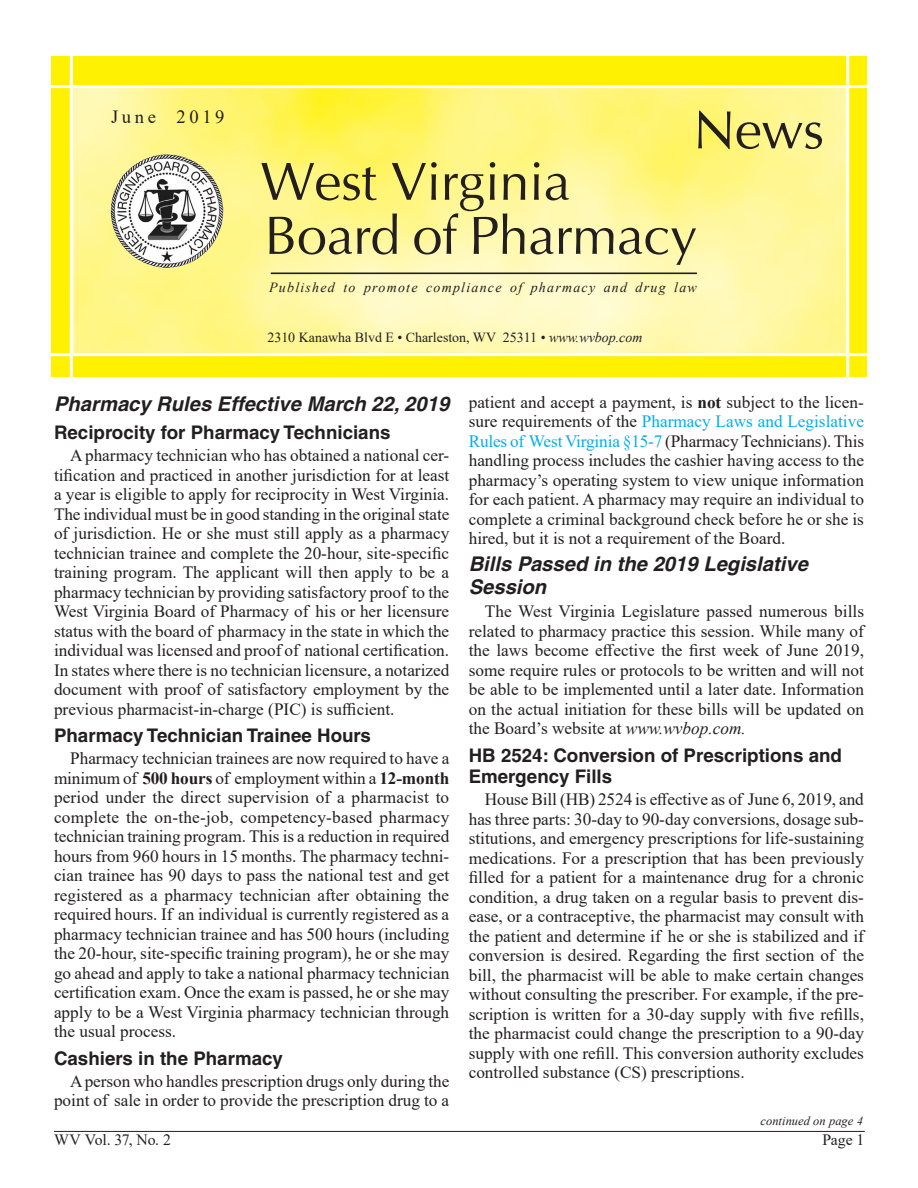
<style>
.page{position:relative;width:918px;height:1188px;background:#fff}
.page>*{position:absolute;margin:0;border:0;box-sizing:border-box;transform-origin:0 0}
.all_dent{font:54.15px "Optima";letter-spacing:-.01em;color:#231f20}
.Headline{font:italic 700 20.25px/22.5px "Helvetica";color:#231f20}
.Subhead{font:700 18.75px/21px "Helvetica";color:#231f20}
.all_dent-2{font:18.6px "Times New Roman";letter-spacing:.195em;color:#231f20}
.Body_text{font:17.25px/19.5px "Times New Roman";color:#231f20;text-align:justify}
.Page_With_Line_Head{font:15.75px "Times New Roman";letter-spacing:-.015em;color:#231f20}
.all_dent-3{font:13.95px "Times New Roman";color:#231f20}
.all_dent-4{font:italic 13.95px "Times New Roman";letter-spacing:.09em;color:#231f20}
.cont__on{font:italic 12.45px "Times New Roman";letter-spacing:.005em;color:#231f20}
.s1{font-style:italic}
.s2{font-weight:700}
.s3{color:#00aeef}
</style>
<div class="page">
<hr style="left:54px;top:1131px;width:811px;height:1px;background:#231f20">
<div style="left:51px;top:57px;width:815px;height:320px;background:#fff101"></div>
<img style="left:73px;top:88px;width:773px;height:265px">
<hr style="left:50px;top:85px;width:821px;height:3px;background:#fff">
<hr style="left:47px;top:353px;width:821px;height:3px;background:#fff">
<hr style="left:70px;top:54px;width:3px;height:323px;background:#fff">
<hr style="left:846px;top:55px;width:3px;height:323px;background:#fff">
<hr style="left:271px;top:273px;width:426px;height:1px;background:#231f20">
<img style="left:93px;top:131px;width:157px;height:147px">
<p class="all_dent-2" style="left:111px;top:104px;width:115px">June 2019</p>
<p class="all_dent" style="left:693px;top:98px;width:132px">News</p>
<p class="all_dent" style="left:261px;top:149px;width:311px">West Virginia</p>
<p class="all_dent" style="left:264px;top:204px;width:434px">Board of Pharmacy</p>
<p class="all_dent-4" style="left:269px;top:278px;width:429px">Published to promote compliance of pharmacy and drug law</p>
<p class="all_dent-3" style="left:267px;top:328px;width:377px">2310 Kanawha Blvd E • Charleston, WV 25311 • <span class="s1">www.wvbop.com</span></p>
<p class="Headline" style="left:54px;top:393px;width:397px">Pharmacy Rules Effective March 22, 2019</p>
<p class="Subhead" style="left:54px;top:422px;width:338px">Reciprocity for Pharmacy Technicians</p>
<p class="Body_text" style="left:54px;top:445px;width:397px;text-indent:16px">A pharmacy technician who has obtained a national cer&shy;tification and practiced in another jurisdiction for at least a year is eligible to apply for reciprocity in West Virginia.<br>The individual must be in good standing in the original state of jurisdiction. He or she must still apply as a pharmacy technician trainee and complete the 20-hour, site-specific training program. The applicant will then apply to be a pharmacy technician by providing satisfactory proof to the West Virginia Board of Pharmacy of his or her licensure status with the board of pharmacy in the state in which the individual was licensed and proof of national certification.<br>In states where there is no technician licensure, a notarized document with proof of satisfactory employment by the previous pharmacist-in-charge (PIC) is sufficient.</p>
<p class="Subhead" style="left:54px;top:725px;width:319px">Pharmacy Technician Trainee Hours</p>
<p class="Body_text" style="left:54px;top:748px;width:397px;text-indent:16px">Pharmacy technician trainees are now required to have a minimum of <span class="s2">500 hours</span> of employment within a <span class="s2">12-month </span>period under the direct supervision of a pharmacist to complete the on-the-job, competency-based pharmacy technician training program. This is a reduction in required hours from 960 hours in 15 months. The pharmacy techni&shy;cian trainee has 90 days to pass the national test and get registered as a pharmacy technician after obtaining the required hours. If an individual is currently registered as a pharmacy technician trainee and has 500 hours (including the 20-hour, site-specific training program), he or she may go ahead and apply to take a national pharmacy technician certification exam. Once the exam is passed, he or she may apply to be a West Virginia pharmacy technician through the usual process.</p>
<p class="Subhead" style="left:54px;top:1047px;width:230px">Cashiers in the Pharmacy</p>
<p class="Body_text" style="left:54px;top:1071px;width:397px;text-align:right">A person who handles prescription drugs only during the point of sale in order to provide the prescription drug to a</p>
<p class="Body_text" style="left:469px;top:392px;width:397px">patient and accept a payment, is <span class="s2">not</span> subject to the licen&shy;sure requirements of the <span class="s3">Pharmacy Laws and Legislative Rules of West Virginia §15-7</span> (Pharmacy Technicians). This handling process includes the cashier having access to the pharmacy’s operating system to view unique information for each patient. A pharmacy may require an individual to complete a criminal background check before he or she is hired, but it is not a requirement of the Board.</p>
<p class="Headline" style="left:469px;top:552px;width:341px">Bills Passed in the 2019 Legislative<br>Session</p>
<p class="Body_text" style="left:469px;top:601px;width:397px;text-indent:16px">The West Virginia Legislature passed numerous bills related to pharmacy practice this session. While many of the laws become effective the first week of June 2019, some require rules or protocols to be written and will not be able to be implemented until a later date. Information on the actual initiation for these bills will be updated on the Board’s website at <span class="s1">www.wvbop.com.</span></p>
<p class="Subhead" style="left:469px;top:745px;width:375px">HB 2524: Conversion of Prescriptions and<br>Emergency Fills</p>
<p class="Body_text" style="left:469px;top:789px;width:397px;text-indent:16px">House Bill (HB) 2524 is effective as of June 6, 2019, and has three parts: 30-day to 90-day conversions, dosage sub&shy;stitutions, and emergency prescriptions for life-sustaining medications. For a prescription that has been previously filled for a patient for a maintenance drug for a chronic condition, a drug taken on a regular basis to prevent dis&shy;ease, or a contraceptive, the pharmacist may consult with the patient and determine if he or she is stabilized and if conversion is desired. Regarding the first section of the bill, the pharmacist will be able to make certain changes without consulting the prescriber. For example, if the pre&shy;scription is written for a 30-day supply with five refills, the pharmacist could change the prescription to a 90-day supply with one refill. This conversion authority excludes controlled substance (CS) prescriptions.</p>
<p class="cont__on" style="left:760px;top:1113px;width:104px">continued on page 4</p>
<p class="Page_With_Line_Head" style="left:54px;top:1129px;width:119px">WV Vol. 37, No. 2</p>
<p class="Page_With_Line_Head" style="left:822px;top:1129px;width:44px">Page 1</p>
</div>
